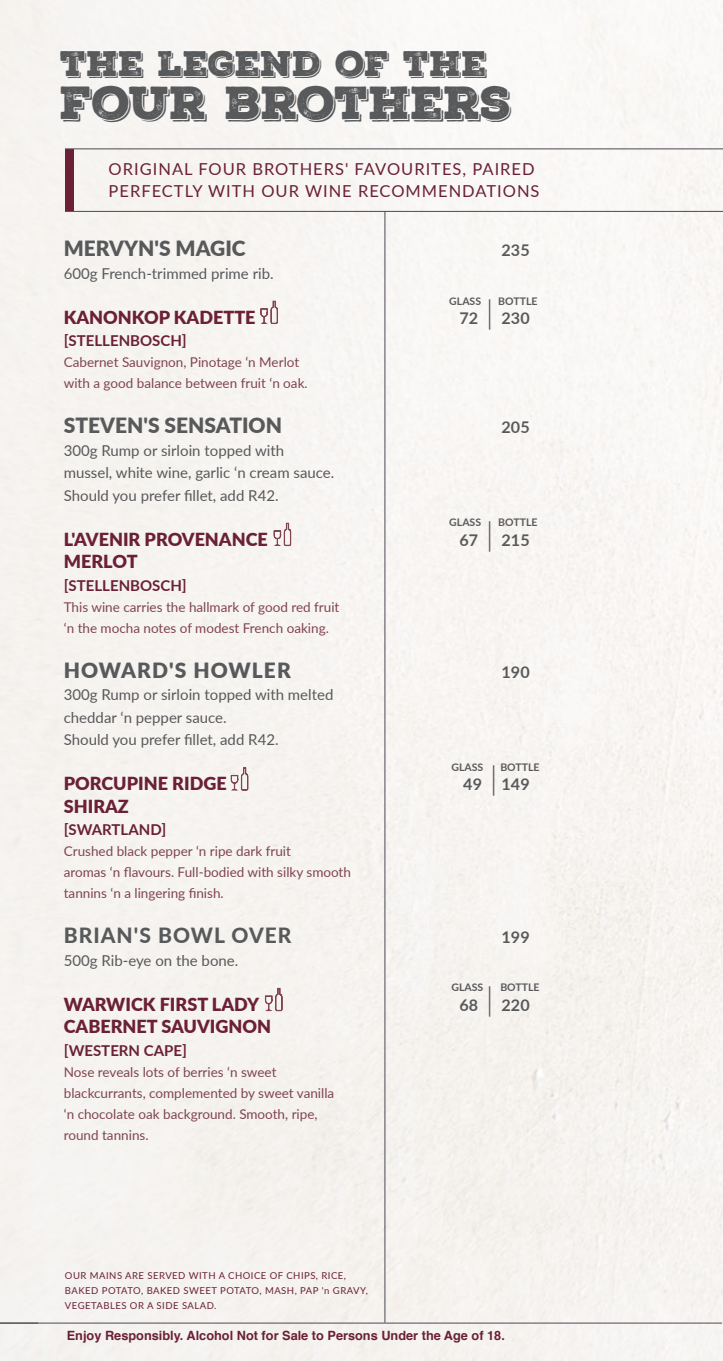
<style>
.page{position:relative;width:723px;height:1361px;background:#f6f4f1}
.page>*{position:absolute;margin:0;border:0;box-sizing:border-box;transform-origin:0 0}
.t1{font:45px "Nexa Rust Slab Black Shadow 01";letter-spacing:-.01em;color:#58595b}
.t2{font:34.5px "Nexa Rust Slab Black Shadow 01";color:#58595b}
.t3{font:900 21px "Lato";color:#58595b}
.t4{font:800 21px "Lato";letter-spacing:.05em;color:#58595b}
.t5{font:900 21px "Lato";letter-spacing:.05em;color:#58595b}
.t6{font:900 18px "Lato";color:#6b2038}
.t7{font:16.5px/22.5px "Lato";letter-spacing:.06em;color:#6b2038}
.t8{font:700 16.05px "Lato";color:#58595b}
.t9{font:15px/22.5px "Lato";color:#58595b}
.t10{font:700 15px "Lato";color:#6b2038}
.t11{font:13.5px/21px "Lato";color:#814450}
.t12{font:700 12.75px "Helvetica";color:#6b2038}
.t13{font:700 10.5px "Lato";color:#58595b}
.t14{font:9.45px/15px "Lato";letter-spacing:.05em;color:#6b2038}
.s1{font-weight:300;font-size:33px}
</style>
<div class="page">
<hr style="left:384px;top:211px;width:1px;height:1111px;background:#4e4755">
<hr style="left:65px;top:211px;width:658px;height:1px;background:#4e4755">
<div style="left:65px;top:149px;width:8px;height:62px;background:#6b2038"></div>
<hr style="left:65px;top:148px;width:658px;height:1px;background:#4e4755">
<hr style="left:0;top:1322px;width:722px;height:1px;background:#4e4755">
<svg style="left:260px;top:301px;width:18px;height:23px"></svg>
<svg style="left:273px;top:523px;width:18px;height:23px"></svg>
<svg style="left:231px;top:767px;width:18px;height:24px"></svg>
<svg style="left:265px;top:988px;width:18px;height:23px"></svg>
<h2 class="t2" style="left:60px;top:40px;width:428px">THE LEGEND OF THE</h2>
<h1 class="t1" style="left:60px;top:72px;width:453px">FOUR BROTHERS</h1>
<p class="t7" style="left:109px;top:157px;width:432px">ORIGINAL FOUR BROTHERS' FAVOURITES, PAIRED<br>PERFECTLY WITH OUR WINE RECOMMENDATIONS</p>
<h3 class="t3" style="left:64px;top:233px;width:183px">MERVYN'S MAGIC</h3>
<p class="t8" style="left:502px;top:239px;width:30px">235</p>
<p class="t9" style="left:64px;top:261px;width:211px">600g French-trimmed prime rib.</p>
<h3 class="t6" style="left:64px;top:304px;width:193px">KANONKOP KADETTE</h3>
<p class="t8" style="left:459px;top:306px;width:72px">72 <span class="s1">|</span> 230</p>
<p class="t10" style="left:64px;top:330px;width:125px">[STELLENBOSCH]</p>
<p class="t11" style="left:64px;top:351px;width:245px">Cabernet Sauvignon, Pinotage ‘n Merlot with a good balance between fruit ‘n oak.</p>
<h3 class="t3" style="left:64px;top:410px;width:220px">STEVEN'S SENSATION</h3>
<p class="t8" style="left:502px;top:416px;width:30px">205</p>
<p class="t9" style="left:64px;top:438px;width:272px">300g Rump or sirloin topped with mussel, white wine, garlic ‘n cream sauce.<br>Should you prefer fillet, add R42.</p>
<h3 class="t6" style="left:64px;top:526px;width:206px">L'AVENIR PROVENANCE</h3>
<p class="t8" style="left:459px;top:528px;width:72px">67 <span class="s1">|</span> 215</p>
<h3 class="t6" style="left:64px;top:548px;width:75px">MERLOT</h3>
<p class="t10" style="left:64px;top:574px;width:125px">[STELLENBOSCH]</p>
<p class="t11" style="left:64px;top:596px;width:277px">This wine carries the hallmark of good red fruit ‘n the mocha notes of modest French oaking.</p>
<h3 class="t5" style="left:64px;top:654px;width:229px">HOWARD'S HOWLER</h3>
<p class="t8" style="left:502px;top:660px;width:30px">190</p>
<p class="t9" style="left:64px;top:683px;width:271px">300g Rump or sirloin topped with melted cheddar ‘n pepper sauce.<br>Should you prefer fillet, add R42.</p>
<h3 class="t6" style="left:64px;top:770px;width:164px">PORCUPINE RIDGE</h3>
<p class="t8" style="left:463px;top:773px;width:68px">49 <span class="s1">|</span> 149</p>
<h3 class="t6" style="left:64px;top:793px;width:67px">SHIRAZ</h3>
<p class="t10" style="left:64px;top:819px;width:104px">[SWARTLAND]</p>
<p class="t11" style="left:64px;top:840px;width:289px">Crushed black pepper ‘n ripe dark fruit<br>aromas ‘n flavours. Full-bodied with silky smooth tannins ‘n a lingering finish.</p>
<h3 class="t4" style="left:64px;top:920px;width:229px">BRIAN'S BOWL OVER</h3>
<p class="t8" style="left:502px;top:926px;width:30px">199</p>
<p class="t9" style="left:64px;top:948px;width:176px">500g Rib-eye on the bone.</p>
<h3 class="t6" style="left:64px;top:991px;width:197px">WARWICK FIRST LADY</h3>
<p class="t8" style="left:459px;top:993px;width:72px">68 <span class="s1">|</span> 220</p>
<h3 class="t6" style="left:64px;top:1013px;width:209px">CABERNET SAUVIGNON</h3>
<p class="t10" style="left:64px;top:1039px;width:125px">[WESTERN CAPE]</p>
<p class="t11" style="left:64px;top:1061px;width:272px">Nose reveals lots of berries ‘n sweet blackcurrants, complemented by sweet vanilla ‘n chocolate oak background. Smooth, ripe, round tannins.</p>
<p class="t13" style="left:449px;top:293px;width:33px">GLASS</p>
<p class="t13" style="left:498px;top:293px;width:41px">BOTTLE</p>
<p class="t13" style="left:449px;top:515px;width:33px">GLASS</p>
<p class="t13" style="left:498px;top:515px;width:41px">BOTTLE</p>
<p class="t13" style="left:451px;top:759px;width:33px">GLASS</p>
<p class="t13" style="left:500px;top:759px;width:41px">BOTTLE</p>
<p class="t13" style="left:451px;top:979px;width:33px">GLASS</p>
<p class="t13" style="left:500px;top:979px;width:41px">BOTTLE</p>
<p class="t14" style="left:65px;top:1267px;width:304px">OUR MAINS ARE SERVED WITH A CHOICE OF CHIPS, RICE,<br>BAKED POTATO, BAKED SWEET POTATO, MASH, PAP 'n GRAVY,<br>VEGETABLES OR A SIDE SALAD.</p>
<p class="t12" style="left:67px;top:1325px;width:440px">Enjoy Responsibly. Alcohol Not for Sale to Persons Under the Age of 18.</p>
</div>
